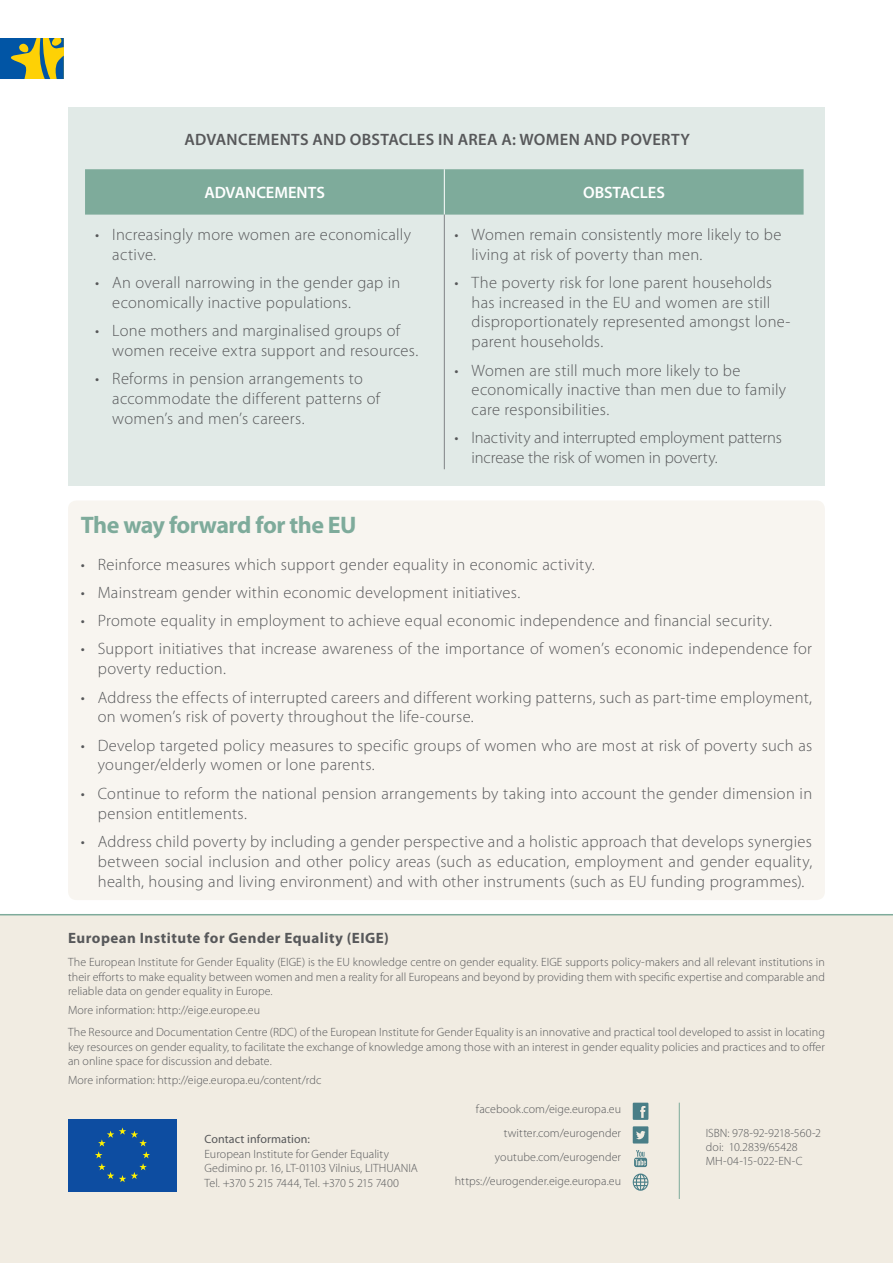
<style>
.page{position:relative;width:893px;height:1263px;background:#fff}
.page>*{position:absolute;margin:0;border:0;box-sizing:border-box;transform-origin:0 0}
._04_Text{font:700 24px "Myriad Pro";letter-spacing:-.025em;color:#7eab9b}
.t1{font:300 16.5px/19.8px "Myriad Pro";letter-spacing:.015em;color:#57585a}
.t2{font:300 16.5px/19.8px "Myriad Pro";letter-spacing:-.01em;color:#57585a}
._04_Text-2{font:600 16.5px "Myriad Pro";letter-spacing:.02em;color:#57585a}
._04_Text-3{font:600 16.5px "Myriad Pro";letter-spacing:-.005em;color:#fff}
._04_Text-4{font:700 15px "Myriad Pro";letter-spacing:.03em;color:#57585a}
._04_Text-5{font:300 12px/14.4px "Myriad Pro";letter-spacing:.005em;color:#57585a;text-align:justify}
._04_Text-6{font:300 12px "Myriad Pro";letter-spacing:-.035em;color:#57585a}
._04_Text-7{font:12px "Myriad Pro";letter-spacing:.01em;color:#57585a}
</style>
<div class="page">
<svg style="left:0;top:38px;width:64px;height:41px;background:#768e5a"></svg>
<div style="left:68px;top:500px;width:757px;height:400px;background:#f8f5f0;border-radius:9px"></div>
<div style="left:68px;top:108px;width:757px;height:378px;background:#e1eae7"></div>
<div style="left:85px;top:169px;width:719px;height:46px;background:#7eab9b"></div>
<hr style="left:444px;top:169px;width:1px;height:46px;background:#fff">
<hr style="left:444px;top:215px;width:1px;height:254px;background:#808285">
<div style="left:0;top:914px;width:893px;height:349px;background:#f1ece2"></div>
<div style="left:68px;top:1119px;width:109px;height:72px;background:#0d4da1"></div>
<svg style="left:95px;top:1127px;width:55px;height:55px"></svg>
<svg style="left:633px;top:1126px;width:15px;height:17px"></svg>
<svg style="left:633px;top:1103px;width:15px;height:17px"></svg>
<svg style="left:634px;top:1150px;width:13px;height:17px"></svg>
<svg style="left:633px;top:1173px;width:15px;height:18px"></svg>
<hr style="left:679px;top:1103px;width:1px;height:96px;background:#7eab9b">
<p class="_04_Text-2" style="left:185px;top:131px;width:507px">ADVANCEMENTS AND OBSTACLES IN AREA A: WOMEN AND POVERTY</p>
<p class="_04_Text-3" style="left:204px;top:183px;width:122px">ADVANCEMENTS</p>
<p class="_04_Text-3" style="left:583px;top:183px;width:83px">OBSTACLES</p>
<p class="t1" style="left:112px;top:225px;width:300px;text-indent:-17px">• Increasingly more women are economically active.</p>
<p class="t1" style="left:112px;top:273px;width:290px;text-indent:-17px">• An overall narrowing in the gender gap in economically inactive populations.</p>
<p class="t1" style="left:112px;top:321px;width:307px;text-indent:-17px">• Lone mothers and marginalised groups of women receive extra support and resources.</p>
<p class="t1" style="left:112px;top:369px;width:269px;text-indent:-17px">• Reforms in pension arrangements to accommodate the different patterns of women’s and men’s careers.</p>
<p class="t1" style="left:472px;top:225px;width:311px;text-indent:-17px">• Women remain consistently more likely to be living at risk of poverty than men.</p>
<p class="t1" style="left:472px;top:273px;width:320px;text-indent:-17px">• The poverty risk for lone parent households has increased in the EU and women are still disproportionately represented amongst lone&shy;parent households.</p>
<p class="t1" style="left:472px;top:360px;width:316px;text-indent:-17px">• Women are still much more likely to be economically inactive than men due to family care responsibilities.</p>
<p class="t2" style="left:472px;top:428px;width:312px;text-indent:-17px">• Inactivity and interrupted employment patterns increase the risk of women in poverty.</p>
<p class="_04_Text" style="left:81px;top:511px;width:277px">The way forward for the EU</p>
<p class="t1" style="left:81px;top:554px;width:515px">• Reinforce measures which support gender equality in economic activity.</p>
<p class="t1" style="left:81px;top:583px;width:441px">• Mainstream gender within economic development initiatives.</p>
<p class="t1" style="left:81px;top:611px;width:693px">• Promote equality in employment to achieve equal economic independence and financial security.</p>
<p class="t1" style="left:98px;top:639px;width:716px;text-indent:-17px">• Support initiatives that increase awareness of the importance of women’s economic independence for poverty reduction.</p>
<p class="t1" style="left:98px;top:687px;width:716px;text-indent:-17px">• Address the effects of interrupted careers and different working patterns, such as part-time employment, on women’s risk of poverty throughout the life-course.</p>
<p class="t1" style="left:98px;top:735px;width:716px;text-indent:-17px">• Develop targeted policy measures to specific groups of women who are most at risk of poverty such as younger/elderly women or lone parents.</p>
<p class="t1" style="left:98px;top:784px;width:716px;text-indent:-17px">• Continue to reform the national pension arrangements by taking into account the gender dimension in pension entitlements.</p>
<p class="t1" style="left:98px;top:832px;width:716px;text-align:justify;text-indent:-17px">• Address child poverty by including a gender perspective and a holistic approach that develops synergies between social inclusion and other policy areas (such as education, employment and gender equality, health, housing and living environment) and with other instruments (such as EU funding programmes).</p>
<p class="_04_Text-4" style="left:68px;top:930px;width:322px">European Institute for Gender Equality (EIGE)</p>
<p class="_04_Text-5" style="left:68px;top:955px;width:758px">The European Institute for Gender Equality (EIGE) is the EU knowledge centre on gender equality. EIGE supports policy-makers and all relevant institutions in their efforts to make equality between women and men a reality for all Europeans and beyond by providing them with specific expertise and comparable and reliable data on gender equality in Europe.</p>
<p class="_04_Text-5" style="left:68px;top:1002px;width:194px">More information: http://eige.europe.eu</p>
<p class="_04_Text-5" style="left:68px;top:1025px;width:758px">The Resource and Documentation Centre (RDC) of the European Institute for Gender Equality is an innovative and practical tool developed to assist in locating key resources on gender equality, to facilitate the exchange of knowledge among those with an interest in gender equality policies and practices and to offer an online space for discussion and debate.</p>
<p class="_04_Text-5" style="left:68px;top:1073px;width:255px">More information: http://eige.europa.eu/content/rdc</p>
<p class="_04_Text-5" style="left:476px;top:1102px;width:147px">facebook.com/eige.europa.eu</p>
<p class="_04_Text-5" style="left:504px;top:1126px;width:119px">twitter.com/eurogender</p>
<p class="_04_Text-5" style="left:495px;top:1150px;width:128px">youtube.com/eurogender</p>
<p class="_04_Text-5" style="left:455px;top:1174px;width:168px">https://eurogender.eige.europa.eu</p>
<p class="_04_Text-5" style="left:706px;top:1126px;width:116px;text-align:left">ISBN: 978-92-9218-560-2 doi: 10.2839/65428<br>MH-04-15-022-EN-C</p>
<p class="_04_Text-7" style="left:205px;top:1133px;width:107px">Contact information:</p>
<p class="_04_Text-5" style="left:205px;top:1147px;width:186px">European Institute for Gender Equality</p>
<p class="_04_Text-5" style="left:205px;top:1161px;width:215px">Gedimino pr. 16, LT-01103 Vilnius, LITHUANIA</p>
<p class="_04_Text-6" style="left:205px;top:1176px;width:196px">Tel. +370 5 215 7444, Tel. +370 5 215 7400</p>
</div>
